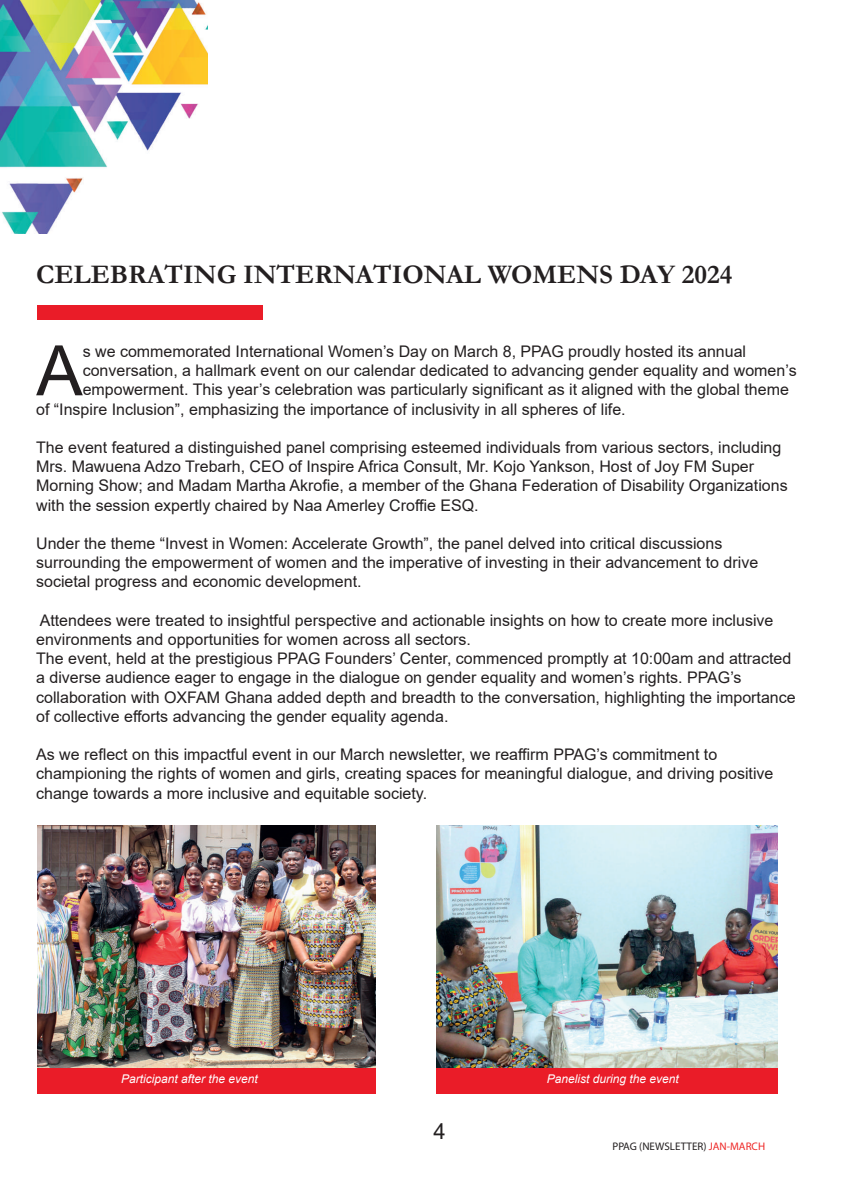
<style>
.page{position:relative;width:842px;height:1191px;background:#fff}
.page>*{position:absolute;margin:0;border:0;box-sizing:border-box;transform-origin:0 0}
.t1{font:69.6px "Arial";color:#231f20}
.t2{font:700 27px "Garamond";color:#231f20}
.t3{font:22px "Arial";color:#231f20}
.t4{font:16px/19.2px "Arial";color:#231f20}
.t5{font:italic 12px "Arial";color:#fff}
.t6{font:11px "Myriad Pro";color:#231f20}
.s1{color:#ee2827}
</style>
<div class="page">
<img style="left:0;top:0;width:207px;height:234px">
<img style="left:37px;top:825px;width:339px;height:243px">
<img style="left:437px;top:825px;width:341px;height:243px">
<div style="left:38px;top:305px;width:225px;height:15px;background:#ea1c28"></div>
<div style="left:37px;top:1068px;width:339px;height:26px;background:#ea1c28"></div>
<div style="left:437px;top:1068px;width:341px;height:26px;background:#ea1c28"></div>
<h2 class="t2" style="left:36px;top:256px;width:698px">CELEBRATING INTERNATIONAL WOMENS DAY 2024</h2>
<h1 class="t1" style="left:36px;top:323px;width:48px">A</h1>
<p class="t4" style="left:83px;top:341px;width:665px">s we commemorated International Women’s Day on March 8, PPAG proudly hosted its annual</p>
<p class="t4" style="left:83px;top:361px;width:715px">conversation, a hallmark event on our calendar dedicated to advancing gender equality and women’s</p>
<p class="t4" style="left:83px;top:380px;width:708px">empowerment. This year’s celebration was particularly significant as it aligned with the global theme</p>
<p class="t4" style="left:36px;top:399px;width:591px">of “Inspire Inclusion”, emphasizing the importance of inclusivity in all spheres of life.</p>
<p class="t4" style="left:36px;top:437px;width:753px">The event featured a distinguished panel comprising esteemed individuals from various sectors, including Mrs. Mawuena Adzo Trebarh, CEO of Inspire Africa Consult, Mr. Kojo Yankson, Host of Joy FM Super Morning Show; and Madam Martha Akrofie, a member of the Ghana Federation of Disability Organizations with the session expertly chaired by Naa Amerley Croffie ESQ.</p>
<p class="t4" style="left:36px;top:533px;width:724px">Under the theme “Invest in Women: Accelerate Growth”, the panel delved into critical discussions surrounding the empowerment of women and the imperative of investing in their advancement to drive societal progress and economic development.</p>
<p class="t4" style="left:36px;top:610px;width:761px">Attendees were treated to insightful perspective and actionable insights on how to create more inclusive environments and opportunities for women across all sectors.<br>The event, held at the prestigious PPAG Founders’ Center, commenced promptly at 10:00am and attracted a diverse audience eager to engage in the dialogue on gender equality and women’s rights. PPAG’s collaboration with OXFAM Ghana added depth and breadth to the conversation, highlighting the importance of collective efforts advancing the gender equality agenda.</p>
<p class="t4" style="left:36px;top:745px;width:739px">As we reflect on this impactful event in our March newsletter, we reaffirm PPAG’s commitment to championing the rights of women and girls, creating spaces for meaningful dialogue, and driving positive change towards a more inclusive and equitable society.</p>
<p class="t5" style="left:121px;top:1071px;width:138px">Participant after the event</p>
<p class="t5" style="left:547px;top:1071px;width:134px">Panelist during the event</p>
<h3 class="t3" style="left:433px;top:1115px;width:14px">4</h3>
<p class="t6" style="left:612px;top:1139px;width:154px">PPAG (NEWSLETTER) <span class="s1">JAN-MARCH</span></p>
</div>
